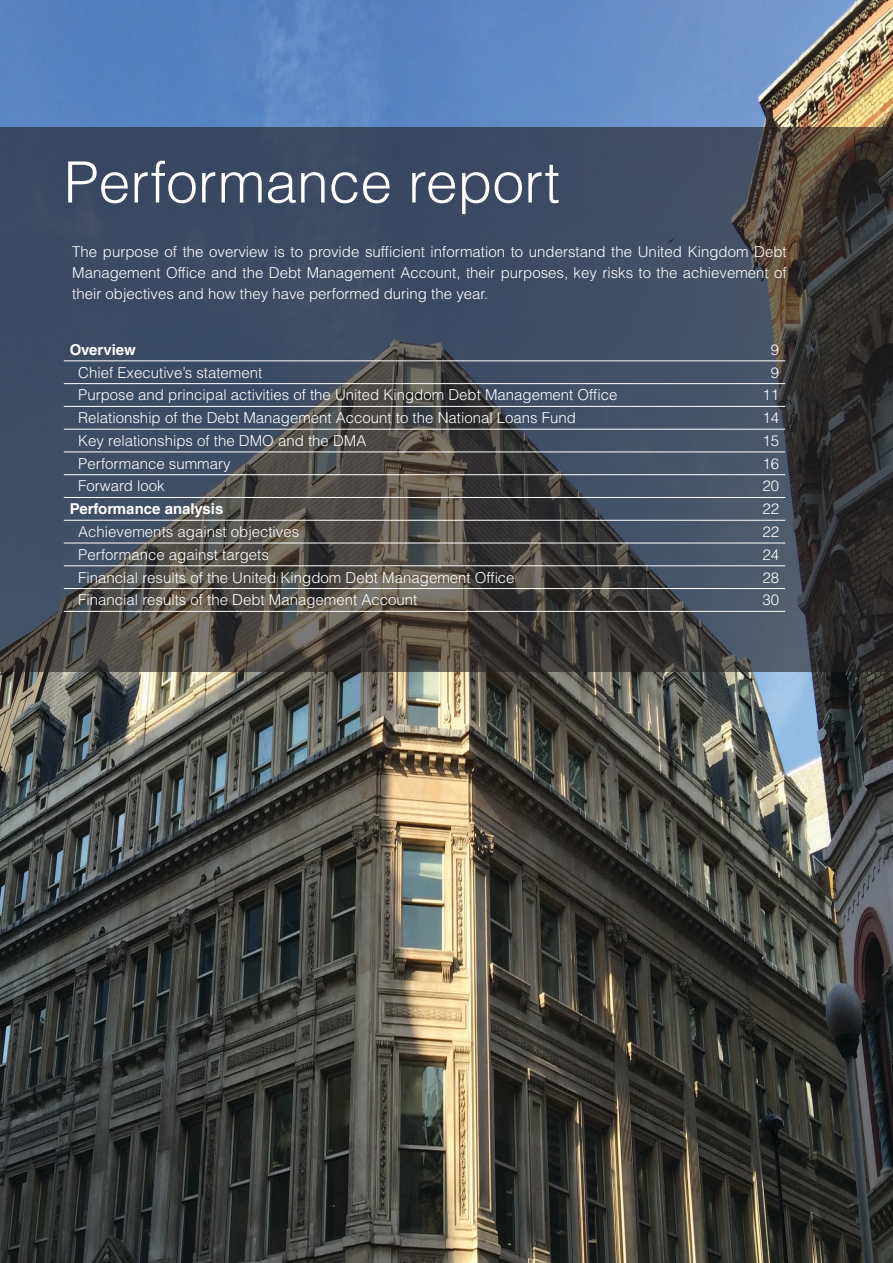
<style>
.page{position:relative;width:893px;height:1263px;background:#fff}
.page>*{position:absolute;margin:0;border:0;box-sizing:border-box;transform-origin:0 0}
.t1{font:300 57px "Helvetica LT Std";color:#fff}
.t2{font:300 15px/21px "Helvetica LT Std";color:#fff;text-align:justify}
.t3{font:700 15px "Helvetica LT Std";color:#fff}
</style>
<div class="page">
<img style="left:0;top:0;width:893px;height:1263px">
<svg style="left:0;top:128px;width:893px;height:544px;background:#414955"></svg>
<hr style="left:64px;top:383px;width:671px;height:1px;background:#fff">
<hr style="left:735px;top:383px;width:50px;height:1px;background:#fff">
<hr style="left:64px;top:406px;width:671px;height:1px;background:#fff">
<hr style="left:735px;top:406px;width:50px;height:1px;background:#fff">
<hr style="left:64px;top:429px;width:671px;height:1px;background:#fff">
<hr style="left:735px;top:429px;width:50px;height:1px;background:#fff">
<hr style="left:64px;top:452px;width:671px;height:1px;background:#fff">
<hr style="left:735px;top:452px;width:50px;height:1px;background:#fff">
<hr style="left:64px;top:474px;width:671px;height:1px;background:#fff">
<hr style="left:735px;top:474px;width:50px;height:1px;background:#fff">
<hr style="left:64px;top:497px;width:671px;height:1px;background:#fff">
<hr style="left:735px;top:497px;width:50px;height:1px;background:#fff">
<hr style="left:64px;top:520px;width:671px;height:1px;background:#fff">
<hr style="left:735px;top:520px;width:50px;height:1px;background:#fff">
<hr style="left:64px;top:543px;width:671px;height:1px;background:#fff">
<hr style="left:735px;top:543px;width:50px;height:1px;background:#fff">
<hr style="left:64px;top:565px;width:671px;height:1px;background:#fff">
<hr style="left:735px;top:565px;width:50px;height:1px;background:#fff">
<hr style="left:64px;top:588px;width:671px;height:1px;background:#fff">
<hr style="left:735px;top:588px;width:50px;height:1px;background:#fff">
<hr style="left:64px;top:611px;width:671px;height:1px;background:#fff">
<hr style="left:735px;top:611px;width:50px;height:1px;background:#fff">
<hr style="left:735px;top:361px;width:50px;height:1px;background:#fff">
<hr style="left:64px;top:360px;width:671px;height:1px;background:#fff">
<h1 class="t1" style="left:64px;top:147px;width:498px">Performance report</h1>
<p class="t2" style="left:72px;top:241px;width:716px">The purpose of the overview is to provide sufficient information to understand the United Kingdom Debt Management Office and the Debt Management Account, their purposes, key risks to the achievement of their objectives and how they have performed during the year.</p>
<p class="t3" style="left:70px;top:340px;width:67px">Overview</p>
<p class="t2" style="left:771px;top:339px;width:10px">9</p>
<p class="t2" style="left:78px;top:362px;width:185px">Chief Executive’s statement</p>
<p class="t2" style="left:771px;top:362px;width:10px">9</p>
<p class="t2" style="left:78px;top:384px;width:541px">Purpose and principal activities of the United Kingdom Debt Management Office</p>
<p class="t2" style="left:762px;top:384px;width:18px">11</p>
<p class="t2" style="left:78px;top:407px;width:499px">Relationship of the Debt Management Account to the National Loans Fund</p>
<p class="t2" style="left:762px;top:407px;width:18px">14</p>
<p class="t2" style="left:78px;top:430px;width:290px">Key relationships of the DMO and the DMA</p>
<p class="t2" style="left:762px;top:430px;width:18px">15</p>
<p class="t2" style="left:78px;top:453px;width:154px">Performance summary</p>
<p class="t2" style="left:762px;top:453px;width:18px">16</p>
<p class="t2" style="left:78px;top:475px;width:88px">Forward look</p>
<p class="t2" style="left:762px;top:475px;width:18px">20</p>
<p class="t3" style="left:70px;top:500px;width:155px">Performance analysis</p>
<p class="t2" style="left:762px;top:498px;width:18px">22</p>
<p class="t2" style="left:78px;top:521px;width:222px">Achievements against objectives</p>
<p class="t2" style="left:762px;top:521px;width:18px">22</p>
<p class="t2" style="left:78px;top:544px;width:192px">Performance against targets</p>
<p class="t2" style="left:762px;top:544px;width:18px">24</p>
<p class="t2" style="left:78px;top:567px;width:438px">Financial results of the United Kingdom Debt Management Office</p>
<p class="t2" style="left:762px;top:567px;width:18px">28</p>
<p class="t2" style="left:78px;top:589px;width:341px">Financial results of the Debt Management Account</p>
<p class="t2" style="left:762px;top:589px;width:18px">30</p>
</div>
